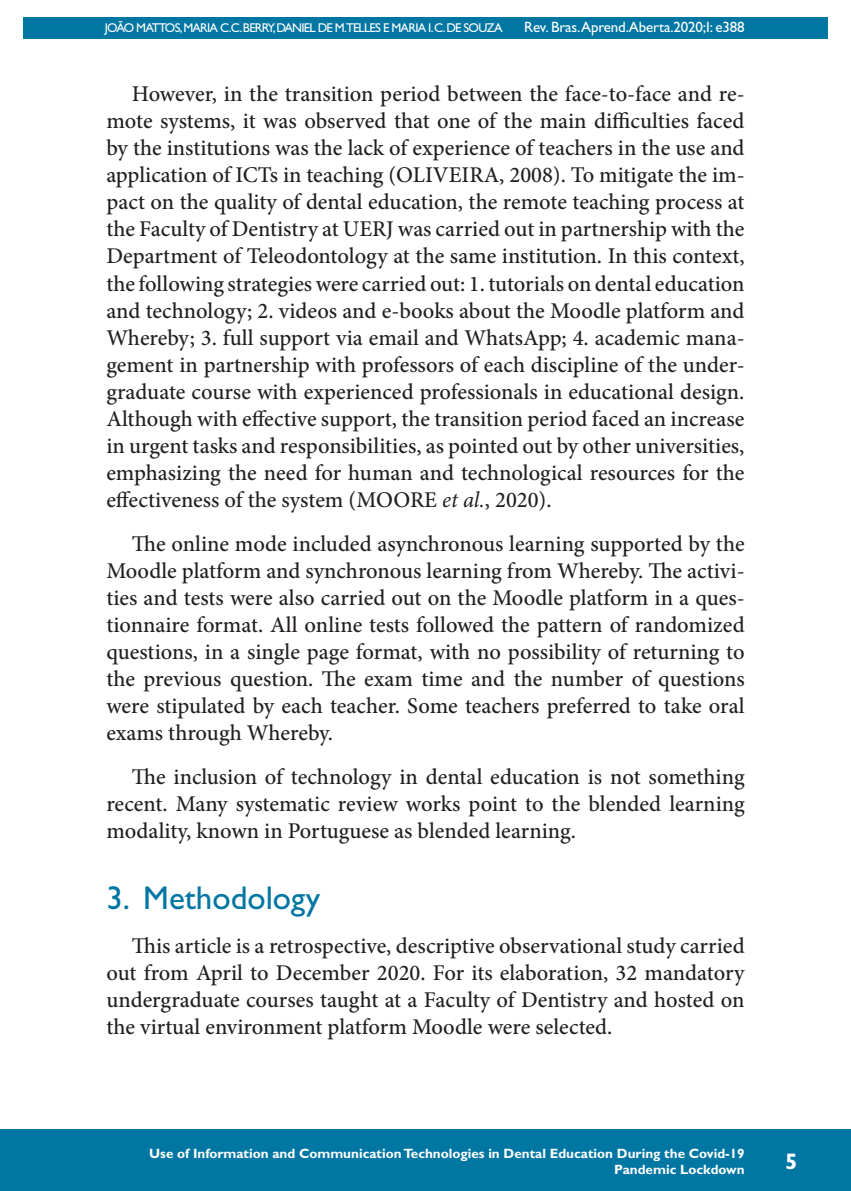
<style>
.page{position:relative;width:851px;height:1191px;background:#fff}
.page>*{position:absolute;margin:0;border:0;box-sizing:border-box;transform-origin:0 0}
.t1{font:33px "Gill Sans Std";color:#0076a3}
.Texto_corrido{font:500 22.5px/27px "Minion Pro";color:#231f20;text-align:justify}
.t2{font:700 22.5px "Gill Sans Std";color:#fff}
.t3{font:15px "Gill Sans Std";letter-spacing:-.01em;color:#fff}
.t4{font:700 13.5px/16.2px "Gill Sans Std";color:#fff;text-align:right}
.t5{font:12.75px "Gill Sans Std";letter-spacing:-.06em;color:#fff}
.s1{font-weight:400;font-style:italic}
</style>
<div class="page">
<hr style="left:104px;top:0;width:1px;height:467px;background:#0076a3">
<div style="left:23px;top:17px;width:804px;height:21px;background:#0076a3"></div>
<div style="left:0;top:1129px;width:850px;height:62px;background:#0076a3"></div>
<p class="t5" style="left:105px;top:20px;width:399px">JOÃO MATTOS,MARIA C.C.BERRY,DANIEL DE M.TELLES E MARIA I.C.DE SOUZA</p>
<p class="t3" style="left:524px;top:18px;width:222px">Rev. Bras.Aprend.Aberta.2020;I: e388</p>
<p class="Texto_corrido" style="left:106px;top:81px;width:639px;text-indent:26px">However, in the transition period between the face-to-face and re&shy;mote systems, it was observed that one of the main difficulties faced by the institutions was the lack of experience of teachers in the use and application of ICTs in teaching (OLIVEIRA, 2008). To mitigate the im&shy;pact on the quality of dental education, the remote teaching process at the Faculty of Dentistry at UERJ was carried out in partnership with the Department of Teleodontology at the same institution. In this context, the following strategies were carried out: 1. tutorials on dental education and technology; 2. videos and e-books about the Moodle platform and Whereby; 3. full support via email and WhatsApp; 4. academic mana&shy;gement in partnership with professors of each discipline of the under&shy;graduate course with experienced professionals in educational design.<br>Although with effective support, the transition period faced an increase in urgent tasks and responsibilities, as pointed out by other universities, emphasizing the need for human and technological resources for the effectiveness of the system (MOORE <span class="s1">et al.</span>, 2020).</p>
<p class="Texto_corrido" style="left:106px;top:530px;width:639px;text-indent:26px">The online mode included asynchronous learning supported by the Moodle platform and synchronous learning from Whereby. The activi&shy;ties and tests were also carried out on the Moodle platform in a ques&shy;tionnaire format. All online tests followed the pattern of randomized questions, in a single page format, with no possibility of returning to the previous question. The exam time and the number of questions were stipulated by each teacher. Some teachers preferred to take oral exams through Whereby.</p>
<p class="Texto_corrido" style="left:106px;top:763px;width:639px;text-indent:26px">The inclusion of technology in dental education is not something recent. Many systematic review works point to the blended learning modality, known in Portuguese as blended learning.</p>
<p class="t1" style="left:106px;top:879px;width:215px">3. Methodology</p>
<p class="Texto_corrido" style="left:106px;top:932px;width:639px;text-indent:26px">This article is a retrospective, descriptive observational study carried out from April to December 2020. For its elaboration, 32 mandatory undergraduate courses taught at a Faculty of Dentistry and hosted on the virtual environment platform Moodle were selected.</p>
<p class="t4" style="left:149px;top:1145px;width:597px">Use of Information and Communication Technologies in Dental Education During the Covid-19<br>Pandemic Lockdown</p>
<p class="t2" style="left:785px;top:1148px;width:14px">5</p>
</div>
